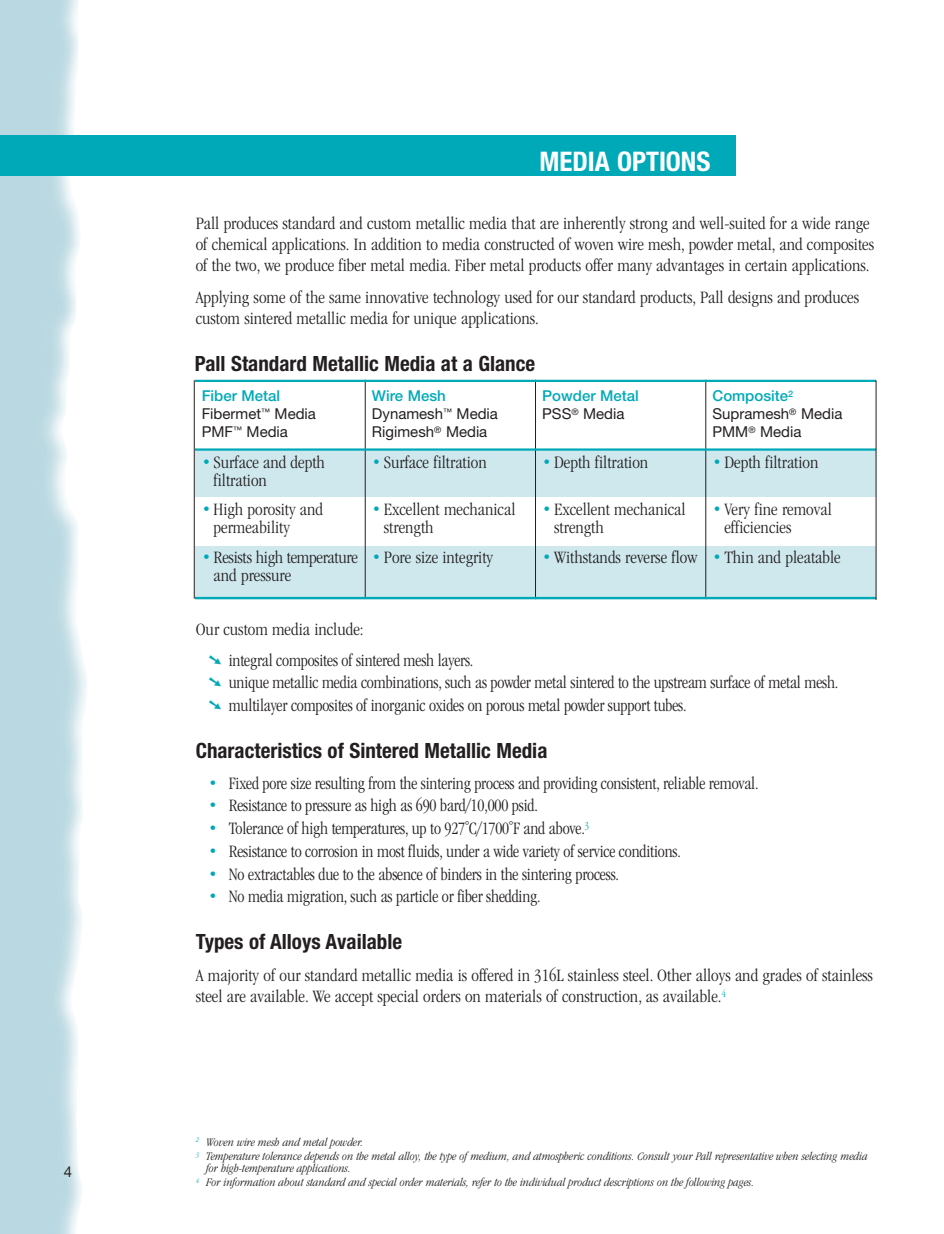
<style>
.page{position:relative;width:944px;height:1234px;background:#fff}
.page>*{position:absolute;margin:0;border:0;box-sizing:border-box;transform-origin:0 0}
.t1{font:700 condensed 27px "Helvetica Neue";color:#fff}
.t2{font:700 condensed 21px "Helvetica Neue";color:#231f20}
.t3{font:300 condensed 18px/18px "ITC Garamond Std";color:#231f20}
.t4{font:300 condensed 18px/30.3px "ITC Garamond Std";letter-spacing:-.01em;color:#231f20}
.t5{font:15px/18px "Helvetica Neue";color:#231f20}
.t6{font:500 15px/18px "Helvetica Neue";color:#00a9b8}
.t7{font:italic 300 condensed 12px/14.1px "ITC Garamond Std";color:#231f20}
.s1{font-weight:500;color:#00a9b8}
.s2{font-weight:400;color:#231f20}
.s3{color:#00a9b8}
.s4{font-style:inherit}
</style>
<div class="page">
<div style="left:0;top:135px;width:735px;height:41px;background:#00a9b8"></div>
<div style="left:195px;top:449px;width:170px;height:48px;background:#cee8ed"></div>
<div style="left:365px;top:449px;width:170px;height:48px;background:#cee8ed"></div>
<div style="left:535px;top:449px;width:171px;height:48px;background:#cee8ed"></div>
<div style="left:706px;top:449px;width:170px;height:48px;background:#cee8ed"></div>
<div style="left:195px;top:546px;width:170px;height:53px;background:#cee8ed"></div>
<div style="left:365px;top:546px;width:170px;height:53px;background:#cee8ed"></div>
<div style="left:535px;top:546px;width:171px;height:53px;background:#cee8ed"></div>
<div style="left:706px;top:546px;width:170px;height:53px;background:#cee8ed"></div>
<hr style="left:365px;top:379px;width:1px;height:220px;background:#231f20">
<hr style="left:535px;top:379px;width:1px;height:220px;background:#231f20">
<hr style="left:705px;top:379px;width:1px;height:220px;background:#231f20">
<hr style="left:195px;top:379px;width:681px;height:3px;background:#00a9b8">
<hr style="left:195px;top:448px;width:681px;height:2px;background:#00a9b8">
<hr style="left:195px;top:596px;width:681px;height:3px;background:#00a9b8">
<hr style="left:194px;top:380px;width:1px;height:218px;background:#231f20">
<hr style="left:876px;top:380px;width:1px;height:219px;background:#231f20">
<p class="t5" style="left:64px;top:1163px;width:10px">4</p>
<h1 class="t1" style="left:539px;top:145px;width:173px">MEDIA OPTIONS</h1>
<p class="t3" style="left:196px;top:214px;width:680px;line-height:21px">Pall produces standard and custom metallic media that are inherently strong and well-suited for a wide range of chemical applications. In addition to media constructed of woven wire mesh, powder metal, and composites of the two, we produce fiber metal media. Fiber metal products offer many advantages in certain applications.</p>
<p class="t3" style="left:196px;top:288px;width:665px;line-height:21px">Applying some of the same innovative technology used for our standard products, Pall designs and produces custom sintered metallic media for unique applications.</p>
<p class="t2" style="left:195px;top:351px;width:342px">Pall Standard Metallic Media at a Glance</p>
<p class="t5" style="left:202px;top:388px;width:116px"><span class="s1">Fiber Metal<br></span>Fibermet<sup>™</sup> Media<br>PMF<sup>™</sup> Media</p>
<p class="t5" style="left:372px;top:388px;width:128px"><span class="s1">Wire Mesh<br></span>Dynamesh<sup>™</sup> Media<br>Rigimesh<sup>®</sup> Media</p>
<p class="t6" style="left:542px;top:388px;width:98px">Powder Metal<br><span class="s2">PSS</span><sup>®</sup> <span class="s2">Media</span></p>
<p class="t5" style="left:712px;top:388px;width:131px"><span class="s1">Composite</span><sup>2<br></sup>Supramesh<sup>®</sup> Media<br>PMM<sup>®</sup> Media</p>
<p class="t3" style="left:214px;top:454px;width:113px;text-indent:-12px"><span class="s3">•</span> Surface and depth filtration</p>
<p class="t3" style="left:372px;top:454px;width:116px"><span class="s3">•</span> Surface filtration</p>
<p class="t3" style="left:542px;top:454px;width:107px"><span class="s3">•</span> Depth filtration</p>
<p class="t3" style="left:712px;top:454px;width:107px"><span class="s3">•</span> Depth filtration</p>
<p class="t3" style="left:214px;top:501px;width:111px;text-indent:-12px"><span class="s3">•</span> High porosity and permeability</p>
<p class="t3" style="left:384px;top:501px;width:133px;text-indent:-12px"><span class="s3">•</span> Excellent mechanical strength</p>
<p class="t3" style="left:554px;top:501px;width:133px;text-indent:-12px"><span class="s3">•</span> Excellent mechanical strength</p>
<p class="t3" style="left:724px;top:501px;width:109px;text-indent:-12px"><span class="s3">•</span> Very fine removal efficiencies</p>
<p class="t3" style="left:214px;top:549px;width:146px;text-indent:-12px"><span class="s3">•</span> Resists high temperature and pressure</p>
<p class="t3" style="left:372px;top:549px;width:123px"><span class="s3">•</span> Pore size integrity</p>
<p class="t3" style="left:542px;top:549px;width:300px"><span class="s3">•</span>Withstands reverse flow <span class="s3">•</span> Thin and pleatable</p>
<p class="t4" style="left:209px;top:615px;width:266px;text-indent:-13px"><span class="s4">Our custom media include:<br></span><span class="s3">➘</span> integral composites of sintered mesh layers.</p>
<p class="t4" style="left:209px;top:672px;width:631px;line-height:22.8px"><span class="s3">➘</span> unique metallic media combinations, such as powder metal sintered to the upstream surface of metal mesh. <span class="s3">➘</span> multilayer composites of inorganic oxides on porous metal powder support tubes.</p>
<p class="t2" style="left:196px;top:738px;width:353px">Characteristics of Sintered Metallic Media</p>
<p class="t4" style="left:209px;top:768px;width:551px"><span class="s3">•</span> Fixed pore size resulting from the sintering process and providing consistent, reliable removal.</p>
<p class="t4" style="left:209px;top:791px;width:331px"><span class="s3">•</span> Resistance to pressure as high as 690 bard/10,000 psid.</p>
<p class="t4" style="left:209px;top:814px;width:382px"><span class="s3">•</span> Tolerance of high temperatures, up to 927˚C/1700˚F and above.<sup>3</sup></p>
<p class="t4" style="left:209px;top:837px;width:474px"><span class="s3">•</span> Resistance to corrosion in most fluids, under a wide variety of service conditions.</p>
<p class="t4" style="left:209px;top:859px;width:412px"><span class="s3">•</span> No extractables due to the absence of binders in the sintering process.</p>
<p class="t4" style="left:209px;top:882px;width:334px"><span class="s3">•</span> No media migration, such as particle or fiber shedding.</p>
<p class="t2" style="left:196px;top:929px;width:208px">Types of Alloys Available</p>
<p class="t3" style="left:196px;top:966px;width:679px;line-height:21px">A majority of our standard metallic media is offered in 316L stainless steel. Other alloys and grades of stainless steel are available. We accept special orders on materials of construction, as available.<sup>4</sup></p>
<p class="t7" style="left:196px;top:1135px;width:673px"><sup>2</sup> Woven wire mesh and metal powder.<br><sup>3</sup> Temperature tolerance depends on the metal alloy, the type of medium, and atmospheric conditions. Consult your Pall representative when selecting media</p>
<p class="t7" style="left:196px;top:1161px;width:560px;text-indent:10px">for high-temperature applications.<br><sup>4</sup> For information about standard and special order materials, refer to the individual product descriptions on the following pages.</p>
</div>
